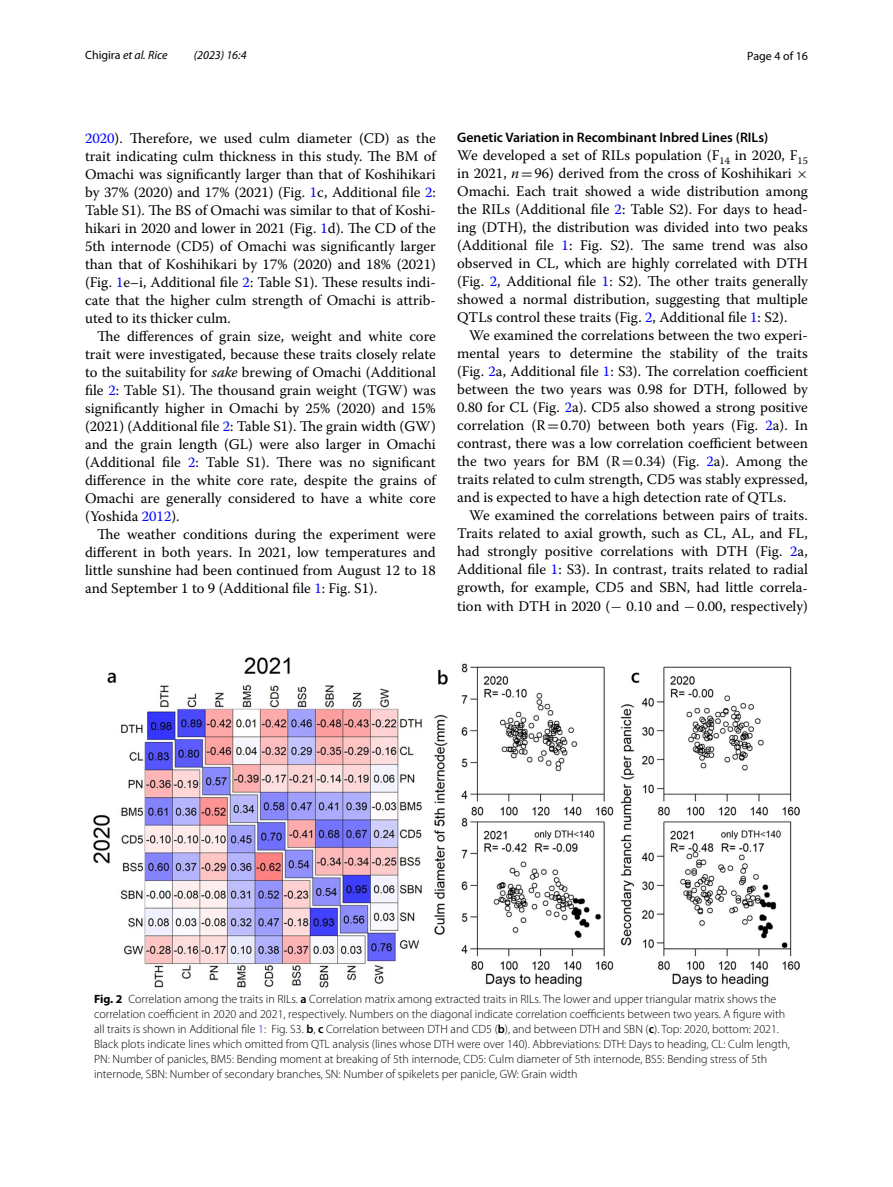
<style>
.page{position:relative;width:893px;height:1187px;background:#fff}
.page>*{position:absolute;margin:0;border:0;box-sizing:border-box;transform-origin:0 0}
.t1{font:14.7px/18px "Warnock Pro";color:#000;text-align:justify}
.t2{font:600 13.8px "Myriad Pro";color:#000}
.t3{font:300 12px/15px "Myriad Pro";color:#000}
.t4{font:italic 12px "Myriad Pro";color:#000}
.t5{font:12px "Myriad Pro";color:#000}
.s1{font-style:normal}
.s2{color:#00f}
.s3{font-style:italic}
.s4{font-family:"MTSY"}
.s5{font-weight:700}
.s6{font-weight:600}
</style>
<div class="page">
<img style="left:94px;top:657px;width:705px;height:330px">
<p class="t4" style="left:85px;top:48px;width:84px"><span class="s1">Chigira</span> et al. Rice</p>
<p class="t4" style="left:194px;top:48px;width:54px">(2023) 16:4</p>
<p class="t5" style="left:747px;top:48px;width:62px">Page 4 of 16</p>
<p class="t1" style="left:85px;top:128px;width:352px"><span class="s2">2020</span>). Therefore, we used culm diameter (CD) as the trait indicating culm thickness in this study. The BM of Omachi was significantly larger than that of Koshihikari by 37% (2020) and 17% (2021) (Fig. <span class="s2">1</span>c, Additional file <span class="s2">2</span>:<br>Table S1). The BS of Omachi was similar to that of Koshi&shy;hikari in 2020 and lower in 2021 (Fig. <span class="s2">1</span>d). The CD of the 5th internode (CD5) of Omachi was significantly larger than that of Koshihikari by 17% (2020) and 18% (2021) (Fig. <span class="s2">1</span>e–i, Additional file <span class="s2">2</span>: Table S1). These results indi&shy;cate that the higher culm strength of Omachi is attrib&shy;uted to its thicker culm.</p>
<p class="t1" style="left:85px;top:326px;width:352px;text-indent:12px">The differences of grain size, weight and white core trait were investigated, because these traits closely relate to the suitability for <span class="s3">sake</span> brewing of Omachi (Additional file <span class="s2">2</span>: Table S1). The thousand grain weight (TGW) was significantly higher in Omachi by 25% (2020) and 15% (2021) (Additional file <span class="s2">2</span>: Table S1). The grain width (GW) and the grain length (GL) were also larger in Omachi (Additional file <span class="s2">2</span>: Table S1). There was no significant difference in the white core rate, despite the grains of Omachi are generally considered to have a white core (Yoshida <span class="s2">2012</span>).</p>
<p class="t1" style="left:85px;top:524px;width:352px;text-indent:12px">The weather conditions during the experiment were different in both years. In 2021, low temperatures and little sunshine had been continued from August 12 to 18 and September 1 to 9 (Additional file <span class="s2">1</span>: Fig. S1).</p>
<p class="t2" style="left:457px;top:129px;width:313px">Genetic Variation in Recombinant Inbred Lines (RILs)</p>
<p class="t1" style="left:457px;top:146px;width:352px">We developed a set of RILs population (F<sub>14</sub> in 2020, F<sub>15 </sub>in 2021, <span class="s3">n</span><span class="s4">=</span>96) derived from the cross of Koshihikari <span class="s4">× </span>Omachi. Each trait showed a wide distribution among the RILs (Additional file <span class="s2">2</span>: Table S2). For days to head&shy;ing (DTH), the distribution was divided into two peaks (Additional file <span class="s2">1</span>: Fig. S2). The same trend was also observed in CL, which are highly correlated with DTH (Fig. <span class="s2">2</span>, Additional file <span class="s2">1</span>: S2). The other traits generally showed a normal distribution, suggesting that multiple QTLs control these traits (Fig. <span class="s2">2</span>, Additional file <span class="s2">1</span>: S2).</p>
<p class="t1" style="left:457px;top:326px;width:352px;text-indent:12px">We examined the correlations between the two experi&shy;mental years to determine the stability of the traits (Fig. <span class="s2">2</span>a, Additional file <span class="s2">1</span>: S3). The correlation coefficient between the two years was 0.98 for DTH, followed by 0.80 for CL (Fig. <span class="s2">2</span>a). CD5 also showed a strong positive correlation (R<span class="s4">=</span>0.70) between both years (Fig. <span class="s2">2</span>a). In contrast, there was a low correlation coefficient between the two years for BM (R<span class="s4">=</span>0.34) (Fig. <span class="s2">2</span>a). Among the traits related to culm strength, CD5 was stably expressed, and is expected to have a high detection rate of QTLs.</p>
<p class="t1" style="left:457px;top:506px;width:352px;text-indent:12px">We examined the correlations between pairs of traits.<br>Traits related to axial growth, such as CL, AL, and FL, had strongly positive correlations with DTH (Fig. <span class="s2">2</span>a, Additional file <span class="s2">1</span>: S3). In contrast, traits related to radial growth, for example, CD5 and SBN, had little correla&shy;tion with DTH in 2020 (<span class="s4">−</span> 0.10 and <span class="s4">−</span>0.00, respectively)</p>
<p class="t3" style="left:94px;top:991px;width:697px"><span class="s5">Fig. 2</span> Correlation among the traits in RILs. <span class="s6">a</span> Correlation matrix among extracted traits in RILs. The lower and upper triangular matrix shows the correlation coefficient in 2020 and 2021, respectively. Numbers on the diagonal indicate correlation coefficients between two years. A figure with all traits is shown in Additional file <span class="s2">1</span>: Fig. S3. <span class="s6">b</span>, <span class="s6">c</span> Correlation between DTH and CD5 (<span class="s6">b</span>), and between DTH and SBN (<span class="s6">c</span>). Top: 2020, bottom: 2021.<br>Black plots indicate lines which omitted from QTL analysis (lines whose DTH were over 140). Abbreviations: DTH: Days to heading, CL: Culm length, PN: Number of panicles, BM5: Bending moment at breaking of 5th internode, CD5: Culm diameter of 5th internode, BS5: Bending stress of 5th internode, SBN: Number of secondary branches, SN: Number of spikelets per panicle, GW: Grain width</p>
</div>
